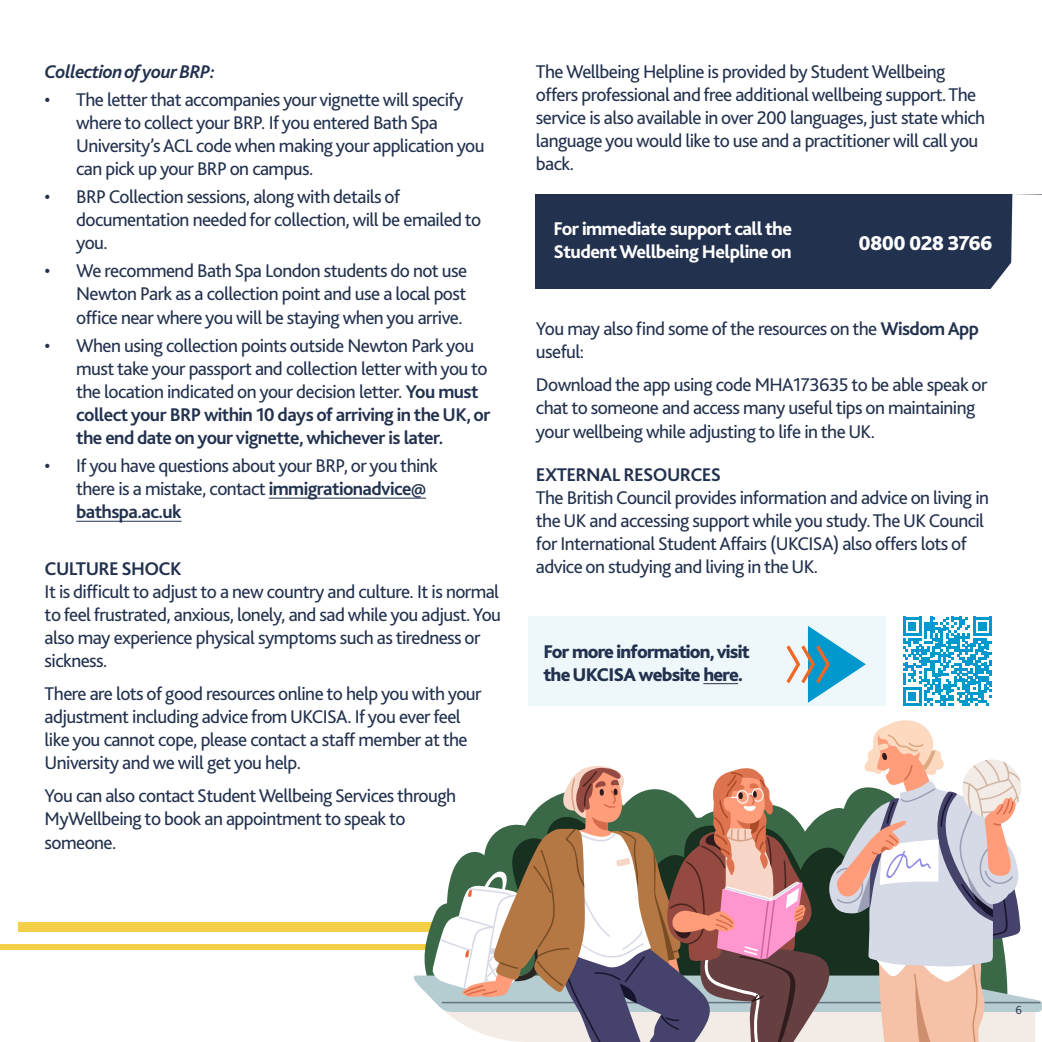
<style>
.page{position:relative;width:1042px;height:1042px;background:#fff}
.page>*{position:absolute;margin:0;border:0;box-sizing:border-box;transform-origin:0 0}
.t1{font:800 21px "Bliss 2";letter-spacing:-.03em;color:#fff}
.t2{font:19.25px/23.1px "Bliss 2";letter-spacing:-.03em;color:#22314e}
.t3{font:700 19.25px/23.1px "Bliss 2";letter-spacing:-.03em;color:#22314e}
.t4{font:800 19.25px/23.1px "Bliss 2";letter-spacing:-.03em;color:#fff}
.t5{font:800 19.25px/23.1px "Bliss 2";letter-spacing:-.04em;color:#22314e}
.t6{font:italic 700 19.25px "Bliss 2";letter-spacing:-.03em;color:#22314e}
.t7{font:300 12.25px "Bliss 2";color:#22314e}
.s1{font-weight:700}
.s2{font-weight:400}
</style>
<div class="page">
<div style="left:19px;top:922px;width:847px;height:9px;background:#f5cf47"></div>
<div style="left:0;top:944px;width:866px;height:6px;background:#f5cf47"></div>
<svg style="left:410px;top:720px;width:632px;height:322px"></svg>
<hr style="left:269px;top:498px;width:157px;height:1px;background:#22314e">
<hr style="left:76px;top:521px;width:106px;height:1px;background:#22314e">
<div style="left:536px;top:195px;width:506px;height:94px;background:#22314e"></div>
<svg style="left:971px;top:194px;width:71px;height:95px"></svg>
<div style="left:528px;top:616px;width:358px;height:90px;background:#eef8fb"></div>
<hr style="left:703px;top:683px;width:35px;height:1px;background:#22314e">
<svg style="left:786px;top:626px;width:80px;height:77px"></svg>
<svg style="left:903px;top:617px;width:89px;height:89px"></svg>
<p class="t6" style="left:45px;top:59px;width:172px">Collection of your BRP:</p>
<p class="t2" style="left:76px;top:88px;width:410px;text-indent:-31px">• The letter that accompanies your vignette will specify where to collect your BRP. If you entered Bath Spa University’s ACL code when making your application you can pick up your BRP on campus.</p>
<p class="t2" style="left:76px;top:185px;width:407px;text-indent:-31px">• BRP Collection sessions, along with details of documentation needed for collection, will be emailed to you.</p>
<p class="t2" style="left:76px;top:259px;width:393px;text-align:justify;text-indent:-31px">• We recommend Bath Spa London students do not use Newton Park as a collection point and use a local post office near where you will be staying when you arrive.</p>
<p class="t2" style="left:76px;top:334px;width:416px;text-indent:-31px">• When using collection points outside Newton Park you must take your passport and collection letter with you to the location indicated on your decision letter. <span class="s1">You must collect your BRP within 10 days of arriving in the UK, or the end date on your vignette, whichever is later.</span></p>
<p class="t2" style="left:45px;top:454px;width:395px">• If you have questions about your BRP, or you think</p>
<p class="t3" style="left:76px;top:477px;width:351px"><span class="s2">there is a mistake, contact</span> immigrationadvice@ bathspa.ac.uk</p>
<p class="t3" style="left:45px;top:556px;width:139px">CULTURE SHOCK</p>
<p class="t2" style="left:45px;top:579px;width:458px">It is difficult to adjust to a new country and culture. It is normal to feel frustrated, anxious, lonely, and sad while you adjust. You also may experience physical symptoms such as tiredness or sickness.</p>
<p class="t2" style="left:45px;top:682px;width:438px">There are lots of good resources online to help you with your adjustment including advice from UKCISA. If you ever feel like you cannot cope, please contact a staff member at the University and we will get you help.</p>
<p class="t2" style="left:45px;top:784px;width:413px">You can also contact Student Wellbeing Services through<br>MyWellbeing to book an appointment to speak to someone.</p>
<p class="t2" style="left:536px;top:60px;width:451px">The Wellbeing Helpline is provided by Student Wellbeing offers professional and free additional wellbeing support. The service is also available in over 200 languages, just state which language you would like to use and a practitioner will call you back.</p>
<p class="t4" style="left:553px;top:217px;width:240px">For immediate support call the<br>Student Wellbeing Helpline on</p>
<p class="t1" style="left:858px;top:230px;width:136px">0800 028 3766</p>
<p class="t2" style="left:536px;top:317px;width:444px">You may also find some of the resources on the <span class="s1">Wisdom App </span>useful:</p>
<p class="t2" style="left:536px;top:373px;width:453px">Download the app using code MHA173635 to be able speak or chat to someone and access many useful tips on maintaining your wellbeing while adjusting to life in the UK.</p>
<p class="t3" style="left:536px;top:462px;width:187px">EXTERNAL RESOURCES</p>
<p class="t2" style="left:536px;top:486px;width:455px">The British Council provides information and advice on living in the UK and accessing support while you study. The UK Council for International Student Affairs (UKCISA) also offers lots of advice on studying and living in the UK.</p>
<p class="t5" style="left:543px;top:640px;width:208px">For more information, visit the UKCISA website here.</p>
<p class="t7" style="left:1015px;top:1002px;width:8px">6</p>
</div>
